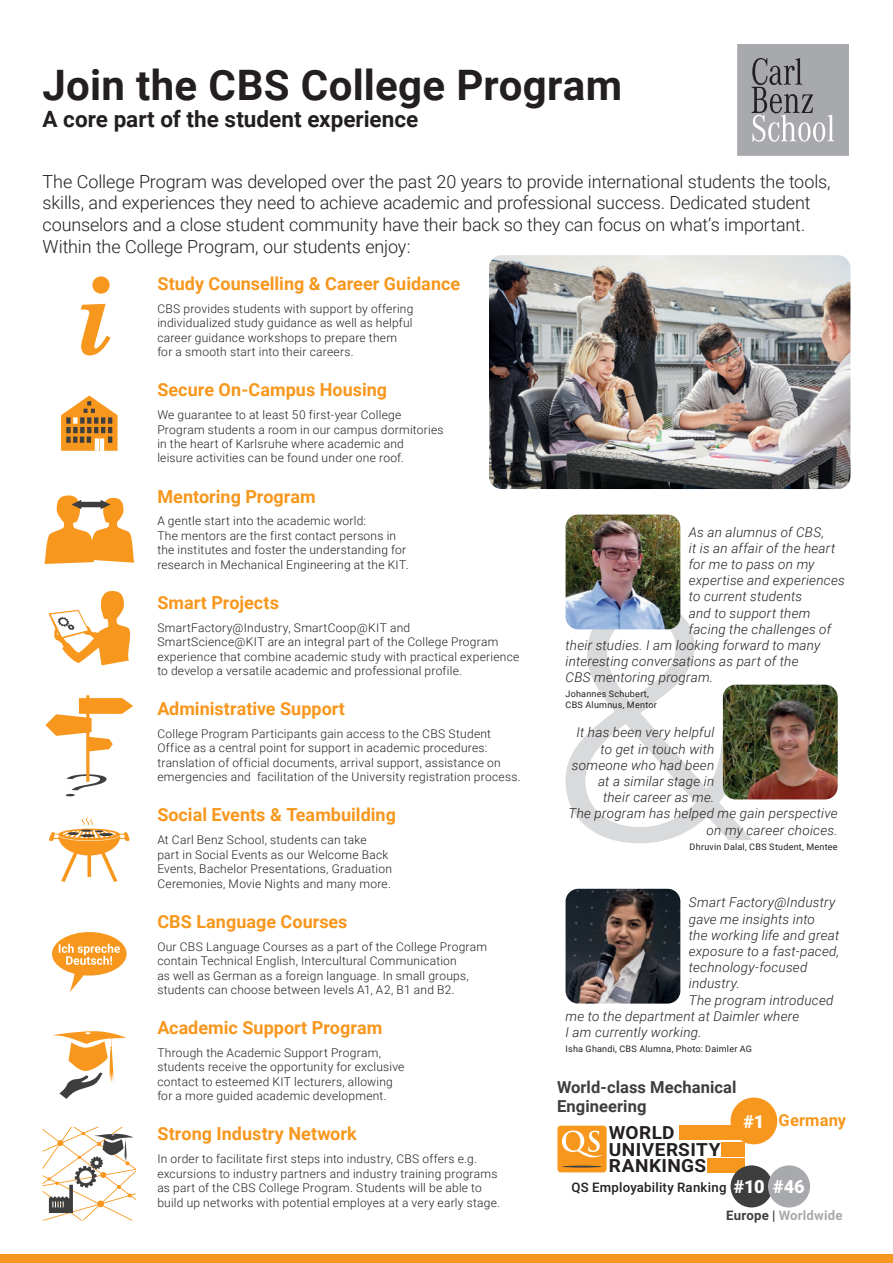
<style>
.page{position:relative;width:893px;height:1263px;background:#fff}
.page>*{position:absolute;margin:0;border:0;box-sizing:border-box;transform-origin:0 0}
.t1{font:700 42px "Roboto";letter-spacing:.005em;color:#231f20}
.t2{font:700 22.5px "Roboto";color:#231f20}
.t3{font:700 18.15px/16.5px "Roboto";letter-spacing:.02em;color:#231f20;scale:1.05 1}
.t4{font:300 18px/21.6px "Roboto";letter-spacing:-.01em;color:#231f20}
.t5{font:700 18px "Roboto";color:#f7971d}
.t6{font:700 16.5px/19.8px "Roboto";letter-spacing:.005em;color:#3e3e3f}
.t7{font:700 16.5px "Roboto";letter-spacing:.01em;color:#f7971d}
.t8{font:italic 300 13.5px "Roboto";letter-spacing:.015em;color:#231f20}
.t9{font:500 13.2px "Roboto";letter-spacing:.02em;color:#231f20}
.t10{font:700 13.2px "Roboto";letter-spacing:.015em;color:#a8a9ad}
.t11{font:300 12px/14.4px "Roboto";letter-spacing:.02em;color:#231f20}
.t12{font:9px/10.8px "Roboto";letter-spacing:.025em;color:#231f20}
.s1{font-weight:900;font-size:18.15px;color:#fff}
.s2{color:#3e3e3f}
</style>
<div class="page">
<svg style="left:566px;top:601px;width:186px;height:242px"></svg>
<svg style="left:44px;top:495px;width:90px;height:69px"></svg>
<img style="left:489px;top:255px;width:361px;height:234px">
<div style="left:679px;top:1125px;width:66px;height:15px;background:#f7971d"></div>
<div style="left:721px;top:1142px;width:24px;height:14px;background:#f7971d"></div>
<div style="left:707px;top:1158px;width:38px;height:14px;background:#f7971d"></div>
<div style="left:730px;top:1097px;width:47px;height:47px;background:#f7971d;border-radius:50%"></div>
<div style="left:730px;top:1165px;width:43px;height:42px;background:#3e3e3f;border-radius:50%"></div>
<div style="left:768px;top:1165px;width:42px;height:42px;background:#a8a9ad;border-radius:50%"></div>
<div style="left:557px;top:1125px;width:50px;height:47px;background:#f7971d;border-radius:3px"></div>
<hr style="left:562px;top:1166px;width:40px;height:1px;background:#3e3e3f;border-radius:50%">
<svg style="left:562px;top:1130px;width:40px;height:28px"></svg>
<div style="left:736px;top:43px;width:114px;height:114px;background:#a8a9ad"></div>
<div style="left:736px;top:43px;width:114px;height:114px;border:2px solid #fff"></div>
<svg style="left:752px;top:58px;width:82px;height:84px"></svg>
<img style="left:723px;top:685px;width:115px;height:114px">
<img style="left:566px;top:514px;width:114px;height:115px">
<img style="left:566px;top:889px;width:114px;height:114px">
<svg style="left:52px;top:1031px;width:74px;height:68px"></svg>
<svg style="left:45px;top:695px;width:88px;height:102px"></svg>
<svg style="left:81px;top:276px;width:30px;height:79px"></svg>
<svg style="left:48px;top:591px;width:83px;height:74px"></svg>
<svg style="left:49px;top:816px;width:81px;height:66px"></svg>
<svg style="left:43px;top:1127px;width:93px;height:93px"></svg>
<svg style="left:52px;top:932px;width:75px;height:60px"></svg>
<svg style="left:61px;top:395px;width:57px;height:56px"></svg>
<div style="left:0;top:1254px;width:893px;height:9px;background:#f7971d"></div>
<h1 class="t1" style="left:43px;top:55px;width:581px">Join the CBS College Program</h1>
<h2 class="t2" style="left:43px;top:103px;width:377px">A core part of the student experience</h2>
<p class="t4" style="left:43px;top:170px;width:790px">The College Program was developed over the past 20 years to provide international students the tools, skills, and experiences they need to achieve academic and professional success. Dedicated student counselors and a close student community have their back so they can focus on what’s important.<br>Within the College Program, our students enjoy:</p>
<h3 class="t5" style="left:157px;top:271px;width:304px">Study Counselling &amp; Career Guidance</h3>
<p class="t11" style="left:157px;top:301px;width:258px">CBS provides students with support by offering individualized study guidance as well as helpful career guidance workshops to prepare them for a smooth start into their careers.</p>
<h3 class="t5" style="left:157px;top:377px;width:231px">Secure On-Campus Housing</h3>
<p class="t11" style="left:157px;top:407px;width:288px">We guarantee to at least 50 first-year College Program students a room in our campus dormitories in the heart of Karlsruhe where academic and<br>leisure activities can be found under one roof.</p>
<h3 class="t5" style="left:157px;top:483px;width:160px">Mentoring Program</h3>
<p class="t11" style="left:157px;top:513px;width:253px">A gentle start into the academic world:<br>The mentors are the first contact persons in the institutes and foster the understanding for research in Mechanical Engineering at the KIT.</p>
<h3 class="t5" style="left:157px;top:590px;width:123px">Smart Projects</h3>
<p class="t11" style="left:157px;top:620px;width:364px">SmartFactory@Industry, SmartCoop@KIT and SmartScience@KIT are an integral part of the College Program experience that combine academic study with practical experience to develop a versatile academic and professional profile.</p>
<h3 class="t5" style="left:157px;top:696px;width:189px">Administrative Support</h3>
<p class="t11" style="left:157px;top:726px;width:365px">College Program Participants gain access to the CBS Student Office as a central point for support in academic procedures: translation of official documents, arrival support, assistance on emergencies and facilitation of the University registration process.</p>
<h3 class="t5" style="left:157px;top:802px;width:240px">Social Events &amp; Teambuilding</h3>
<p class="t11" style="left:157px;top:832px;width:236px">At Carl Benz School, students can take<br>part in Social Events as our Welcome Back Events, Bachelor Presentations, Graduation Ceremonies, Movie Nights and many more.</p>
<h3 class="t5" style="left:157px;top:909px;width:192px">CBS Language Courses</h3>
<p class="t11" style="left:157px;top:939px;width:331px">Our CBS Language Courses as a part of the College Program contain Technical English, Intercultural Communication<br>as well as German as a foreign language. In small groups, students can choose between levels A1, A2, B1 and B2.</p>
<h3 class="t5" style="left:157px;top:1015px;width:226px">Academic Support Program</h3>
<p class="t11" style="left:157px;top:1045px;width:249px">Through the Academic Support Program, students receive the opportunity for exclusive contact to esteemed KIT lecturers, allowing for a more guided academic development.</p>
<h3 class="t5" style="left:157px;top:1121px;width:201px">Strong Industry Network</h3>
<p class="t11" style="left:157px;top:1151px;width:344px">In order to facilitate first steps into industry, CBS offers e.g. excursions to industry partners and industry training programs as part of the CBS College Program. Students will be able to build up networks with potential employes at a very early stage.</p>
<p class="t8" style="left:689px;top:522px;width:137px">As an alumnus of CBS,</p>
<p class="t8" style="left:689px;top:538px;width:148px">it is an affair of the heart</p>
<p class="t8" style="left:689px;top:555px;width:127px">for me to pass on my</p>
<p class="t8" style="left:689px;top:571px;width:157px">expertise and experiences</p>
<p class="t8" style="left:689px;top:587px;width:115px">to current students</p>
<p class="t8" style="left:689px;top:603px;width:123px">and to support them</p>
<p class="t8" style="left:689px;top:619px;width:144px">facing the challenges of</p>
<p class="t8" style="left:566px;top:636px;width:256px">their studies. I am looking forward to many</p>
<p class="t8" style="left:566px;top:652px;width:235px">interesting conversations as part of the</p>
<p class="t8" style="left:566px;top:668px;width:149px">CBS mentoring program.</p>
<p class="t12" style="left:566px;top:688px;width:93px">Johannes Schubert,<br>CBS Alumnus, Mentor</p>
<p class="t8" style="left:576px;top:723px;width:139px">It has been very helpful</p>
<p class="t8" style="left:601px;top:739px;width:115px">to get in touch with</p>
<p class="t8" style="left:572px;top:755px;width:144px">someone who had been</p>
<p class="t8" style="left:598px;top:772px;width:118px">at a similar stage in</p>
<p class="t8" style="left:603px;top:788px;width:113px">their career as me.</p>
<p class="t8" style="left:568px;top:804px;width:271px">The program has helped me gain perspective</p>
<p class="t8" style="left:706px;top:820px;width:133px">on my career choices.</p>
<p class="t12" style="left:690px;top:841px;width:150px">Dhruvin Dalal, CBS Student, Mentee</p>
<p class="t8" style="left:689px;top:893px;width:148px">Smart Factory@Industry</p>
<p class="t8" style="left:689px;top:909px;width:128px">gave me insights into</p>
<p class="t8" style="left:689px;top:925px;width:152px">the working life and great</p>
<p class="t8" style="left:689px;top:942px;width:152px">exposure to a fast-paced,</p>
<p class="t8" style="left:689px;top:958px;width:120px">technology-focused</p>
<p class="t8" style="left:689px;top:974px;width:53px">industry.</p>
<p class="t8" style="left:689px;top:990px;width:146px">The program introduced</p>
<p class="t8" style="left:566px;top:1006px;width:235px">me to the department at Daimler where</p>
<p class="t8" style="left:566px;top:1023px;width:138px">I am currently working.</p>
<p class="t12" style="left:566px;top:1043px;width:188px">Isha Ghandi, CBS Alumna, Photo: Daimler AG</p>
<h3 class="t6" style="left:557px;top:1076px;width:181px">World-class Mechanical<br>Engineering</h3>
<h3 class="t3" style="left:609px;top:1124px;width:108px">WORLD<br>UNIVERSITY<br>RANKINGS</h3>
<h3 class="t7" style="left:743px;top:1109px;width:104px"><span class="s1">#1</span> Germany</h3>
<p class="t9" style="left:571px;top:1178px;width:235px">QS Employability Ranking <span class="s1">#10 #46</span></p>
<p class="t10" style="left:726px;top:1206px;width:118px"><span class="s2">Europe |</span> Worldwide</p>
</div>
